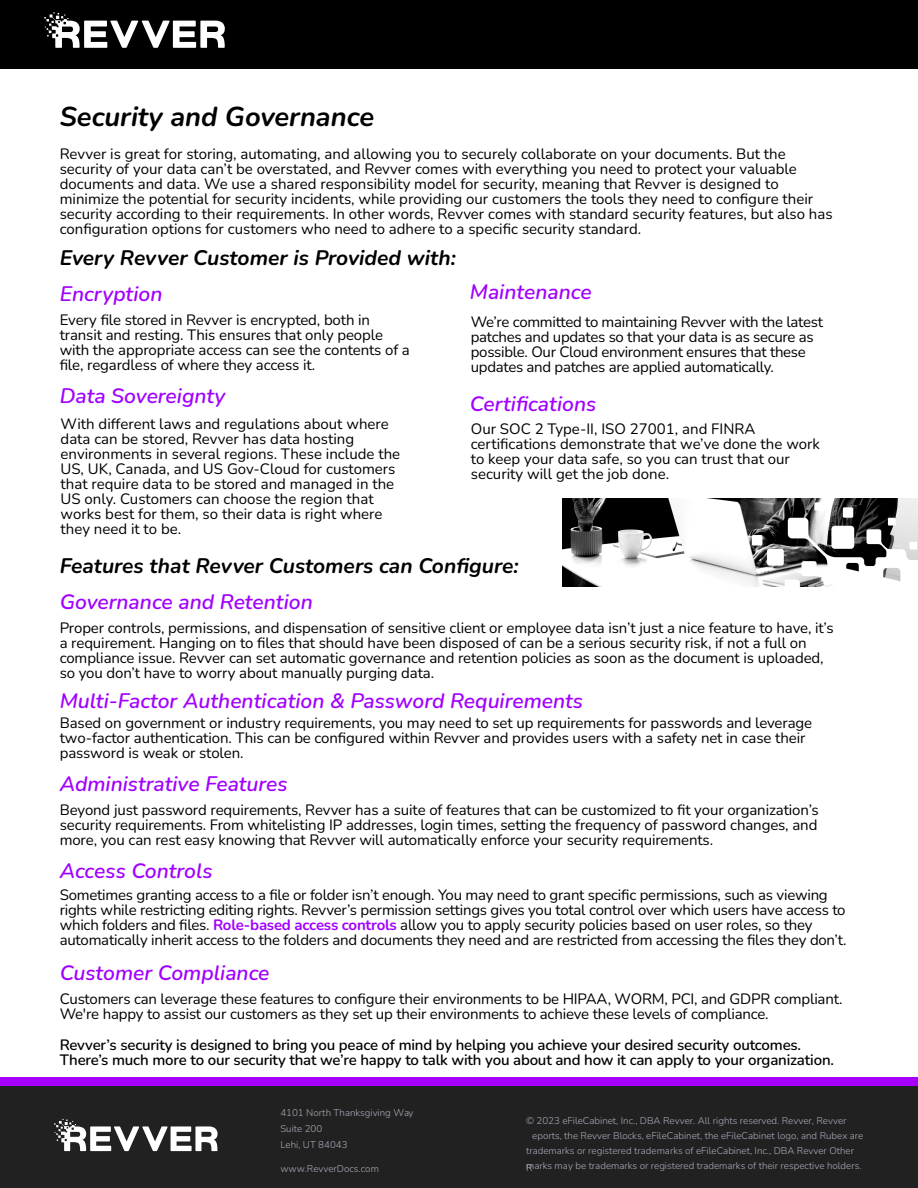
<style>
.page{position:relative;width:918px;height:1188px;background:#fff}
.page>*{position:absolute;margin:0;border:0;box-sizing:border-box;transform-origin:0 0}
.t1{font:italic 700 27.3px "Nunito";color:#000}
.t2{font:italic 600 21px "Nunito";color:#a100ff}
.t3{font:italic 700 21px "Nunito";color:#000}
.t4{font:15px/15px "Nunito";letter-spacing:-.005em;color:#000}
.t5{font:600 15px/15px "Nunito";letter-spacing:-.01em;color:#000}
.t6{font:300 9.75px/16.4px "Nunito";color:#b2a8ba}
.s1{font-weight:700;color:#a100ff}
</style>
<div class="page">
<div style="left:0;top:0;width:918px;height:68px;background:#000"></div>
<svg style="left:44px;top:12px;width:181px;height:36px"></svg>
<img style="left:562px;top:499px;width:356px;height:87px">
<svg style="left:752px;top:502px;width:166px;height:85px"></svg>
<div style="left:0;top:1086px;width:918px;height:102px;background:#212121"></div>
<div style="left:0;top:1078px;width:918px;height:8px;background:#a800ff"></div>
<svg style="left:54px;top:1119px;width:164px;height:32px"></svg>
<h1 class="t1" style="left:60px;top:98px;width:316px">Security and Governance</h1>
<p class="t4" style="left:60px;top:146px;width:774px">Revver is great for storing, automating, and allowing you to securely collaborate on your documents. But the security of your data can’t be overstated, and Revver comes with everything you need to protect your valuable documents and data. We use a shared responsibility model for security, meaning that Revver is designed to minimize the potential for security incidents, while providing our customers the tools they need to configure their security according to their requirements. In other words, Revver comes with standard security features, but also has configuration options for customers who need to adhere to a specific security standard.</p>
<h2 class="t3" style="left:60px;top:243px;width:398px">Every Revver Customer is Provided with:</h2>
<h2 class="t2" style="left:60px;top:279px;width:104px">Encryption</h2>
<p class="t4" style="left:60px;top:312px;width:352px">Every file stored in Revver is encrypted, both in transit and resting. This ensures that only people with the appropriate access can see the contents of a file, regardless of where they access it.</p>
<h2 class="t2" style="left:60px;top:381px;width:167px">Data Sovereignty</h2>
<p class="t4" style="left:61px;top:416px;width:341px">With different laws and regulations about where data can be stored, Revver has data hosting environments in several regions. These include the US, UK, Canada, and US Gov-Cloud for customers that require data to be stored and managed in the US only. Customers can choose the region that works best for them, so their data is right where they need it to be.</p>
<h2 class="t2" style="left:470px;top:277px;width:123px">Maintenance</h2>
<p class="t4" style="left:471px;top:314px;width:354px">We’re committed to maintaining Revver with the latest patches and updates so that your data is as secure as possible. Our Cloud environment ensures that these updates and patches are applied automatically.</p>
<h2 class="t2" style="left:470px;top:389px;width:128px">Certifications</h2>
<p class="t4" style="left:471px;top:421px;width:351px">Our SOC 2 Type-II, ISO 27001, and FINRA certifications demonstrate that we’ve done the work to keep your data safe, so you can trust that our security will get the job done.</p>
<h2 class="t3" style="left:60px;top:552px;width:460px">Features that Revver Customers can Configure:</h2>
<h2 class="t2" style="left:60px;top:587px;width:255px">Governance and Retention</h2>
<p class="t4" style="left:60px;top:620px;width:776px">Proper controls, permissions, and dispensation of sensitive client or employee data isn’t just a nice feature to have, it’s a requirement. Hanging on to files that should have been disposed of can be a serious security risk, if not a full on compliance issue. Revver can set automatic governance and retention policies as soon as the document is uploaded, so you don’t have to worry about manually purging data.</p>
<h2 class="t2" style="left:60px;top:686px;width:525px">Multi-Factor Authentication &amp; Password Requirements</h2>
<p class="t4" style="left:60px;top:715px;width:754px">Based on government or industry requirements, you may need to set up requirements for passwords and leverage two-factor authentication. This can be configured within Revver and provides users with a safety net in case their password is weak or stolen.</p>
<h2 class="t2" style="left:60px;top:769px;width:230px">Administrative Features</h2>
<p class="t4" style="left:60px;top:802px;width:761px;text-align:justify">Beyond just password requirements, Revver has a suite of features that can be customized to fit your organization’s security requirements. From whitelisting IP addresses, login times, setting the frequency of password changes, and more, you can rest easy knowing that Revver will automatically enforce your security requirements.</p>
<h2 class="t2" style="left:60px;top:856px;width:154px">Access Controls</h2>
<p class="t4" style="left:60px;top:887px;width:788px">Sometimes granting access to a file or folder isn’t enough. You may need to grant specific permissions, such as viewing rights while restricting editing rights. Revver’s permission settings gives you total control over which users have access to which folders and files. <span class="s1">Role-based access controls</span> allow you to apply security policies based on user roles, so they automatically inherit access to the folders and documents they need and are restricted from accessing the files they don’t.</p>
<h2 class="t2" style="left:60px;top:958px;width:211px">Customer Compliance</h2>
<p class="t4" style="left:60px;top:990px;width:784px">Customers can leverage these features to configure their environments to be HIPAA, WORM, PCI, and GDPR compliant.<br>We're happy to assist our customers as they set up their environments to achieve these levels of compliance.</p>
<p class="t5" style="left:60px;top:1037px;width:776px">Revver’s security is designed to bring you peace of mind by helping you achieve your desired security outcomes.<br>There’s much more to our security that we’re happy to talk with you about and how it can apply to your organization.</p>
<p class="t6" style="left:280px;top:1104px;width:135px">4101 North Thanksgiving Way<br>Suite 200<br>Lehi, UT 84043</p>
<p class="t6" style="left:280px;top:1160px;width:100px">www.RevverDocs.com</p>
<p class="t6" style="left:526px;top:1112px;width:322px">© 2023 eFileCabinet, Inc., DBA Revver. All rights reserved. Revver, Revver</p>
<p class="t6" style="left:532px;top:1127px;width:333px">eports, the Revver Blocks, eFileCabinet, the eFileCabinet logo, and Rubex are</p>
<p class="t6" style="left:526px;top:1142px;width:329px">trademarks or registered trademarks of eFileCabinet, Inc., DBA Revver Other</p>
<p class="t6" style="left:526px;top:1157px;width:337px">marks may be trademarks or registered trademarks of their respective holders.</p>
<p class="t6" style="left:526px;top:1159px;width:8px">R</p>
</div>
